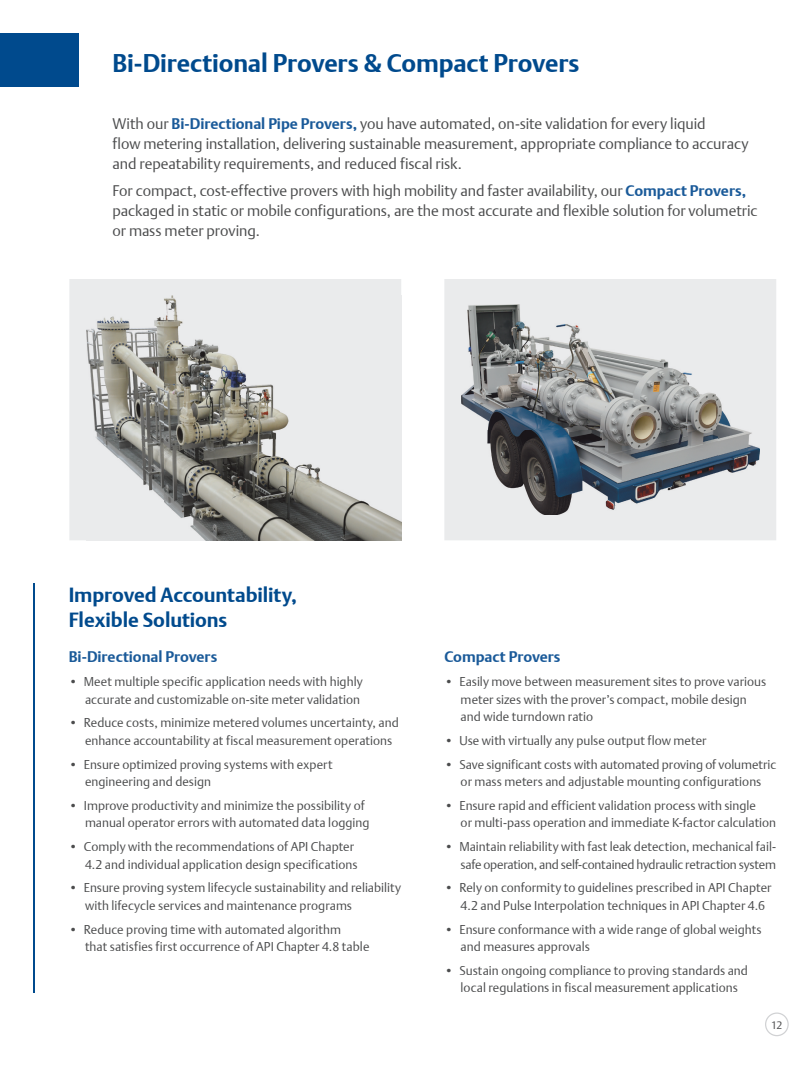
<style>
.page{position:relative;width:810px;height:1080px;background:#fff}
.page>*{position:absolute;margin:0;border:0;box-sizing:border-box;transform-origin:0 0}
.t1{font:25px "DTL Argo T Bold";letter-spacing:-.005em;color:#004a8d}
.t2{font:20px/25px "DTL Argo T Bold";letter-spacing:-.005em;color:#004a8d}
.t3{font:15px/20px "DTL Argo T Light";letter-spacing:-.005em;color:#4b4c4d}
.t4{font:15px "DTL Argo T Bold";color:#1a5a99}
.t5{font:12.5px/17.5px "DTL Argo T Light";color:#4b4c4d}
.t6{font:10.62px "DTL Argo T Light";color:#4b4c4d}
.s1{font-family:"DTL Argo T Bold";color:#1a5a99}
</style>
<div class="page">
<svg style="left:765px;top:1012px;width:24px;height:24px"></svg>
<div style="left:0;top:34px;width:79px;height:53px;background:#004a8d"></div>
<hr style="left:34px;top:644px;width:1px;height:344px;background:#004a8d">
<div style="left:69px;top:279px;width:332px;height:261px;background:#eaebec"></div>
<img style="left:86px;top:296px;width:315px;height:244px">
<div style="left:444px;top:279px;width:332px;height:261px;background:#eaebec"></div>
<img style="left:461px;top:304px;width:298px;height:211px">
<hr style="left:34px;top:808px;width:1px;height:184px;background:#004a8d">
<hr style="left:34px;top:583px;width:1px;height:182px;background:#004a8d">
<h1 class="t1" style="left:112px;top:48px;width:469px">Bi-Directional Provers &amp; Compact Provers</h1>
<p class="t3" style="left:112px;top:114px;width:638px">With our <span class="s1">Bi-Directional Pipe Provers,</span> you have automated, on-site validation for every liquid<br>flow metering installation, delivering sustainable measurement, appropriate compliance to accuracy and repeatability requirements, and reduced fiscal risk.</p>
<p class="t3" style="left:112px;top:181px;width:647px">For compact, cost-effective provers with high mobility and faster availability, our <span class="s1">Compact Provers, </span>packaged in static or mobile configurations, are the most accurate and flexible solution for volumetric or mass meter proving.</p>
<h2 class="t2" style="left:69px;top:582px;width:230px">Improved Accountability,<br>Flexible Solutions</h2>
<p class="t4" style="left:69px;top:648px;width:150px">Bi-Directional Provers</p>
<p class="t5" style="left:69px;top:673px;width:296px;text-align:right">• Meet multiple specific application needs with highly accurate and customizable on-site meter validation</p>
<p class="t5" style="left:85px;top:714px;width:315px;text-indent:-16px">• Reduce costs, minimize metered volumes uncertainty, and enhance accountability at fiscal measurement operations</p>
<p class="t5" style="left:85px;top:755px;width:249px;text-indent:-16px">• Ensure optimized proving systems with expert engineering and design</p>
<p class="t5" style="left:85px;top:797px;width:286px;text-indent:-16px">• Improve productivity and minimize the possibility of manual operator errors with automated data logging</p>
<p class="t5" style="left:69px;top:838px;width:290px;text-align:right">• Comply with the recommendations of API Chapter<br>4.2 and individual application design specifications</p>
<p class="t5" style="left:85px;top:879px;width:318px;text-indent:-16px">• Ensure proving system lifecycle sustainability and reliability with lifecycle services and maintenance programs</p>
<p class="t5" style="left:85px;top:920px;width:286px;text-indent:-16px">• Reduce proving time with automated algorithm<br>that satisfies first occurrence of API Chapter 4.8 table</p>
<p class="t4" style="left:444px;top:648px;width:118px">Compact Provers</p>
<p class="t5" style="left:461px;top:673px;width:307px;text-indent:-16px">• Easily move between measurement sites to prove various meter sizes with the prover’s compact, mobile design and wide turndown ratio</p>
<p class="t5" style="left:444px;top:732px;width:264px">• Use with virtually any pulse output flow meter</p>
<p class="t5" style="left:444px;top:755px;width:333px;text-align:center">• Save significant costs with automated proving of volumetric or mass meters and adjustable mounting configurations</p>
<p class="t5" style="left:461px;top:797px;width:317px;text-indent:-16px">• Ensure rapid and efficient validation process with single<br>or multi-pass operation and immediate K-factor calculation</p>
<p class="t5" style="left:444px;top:838px;width:333px;text-align:right">• Maintain reliability with fast leak detection, mechanical fail&shy;safe operation, and self-contained hydraulic retraction system</p>
<p class="t5" style="left:461px;top:879px;width:312px;text-indent:-16px">• Rely on conformity to guidelines prescribed in API Chapter<br>4.2 and Pulse Interpolation techniques in API Chapter 4.6</p>
<p class="t5" style="left:461px;top:920px;width:303px;text-indent:-16px">• Ensure conformance with a wide range of global weights and measures approvals</p>
<p class="t5" style="left:444px;top:962px;width:305px;text-align:center">• Sustain ongoing compliance to proving standards and local regulations in fiscal measurement applications</p>
<p class="t6" style="left:771px;top:1019px;width:13px">12</p>
</div>
